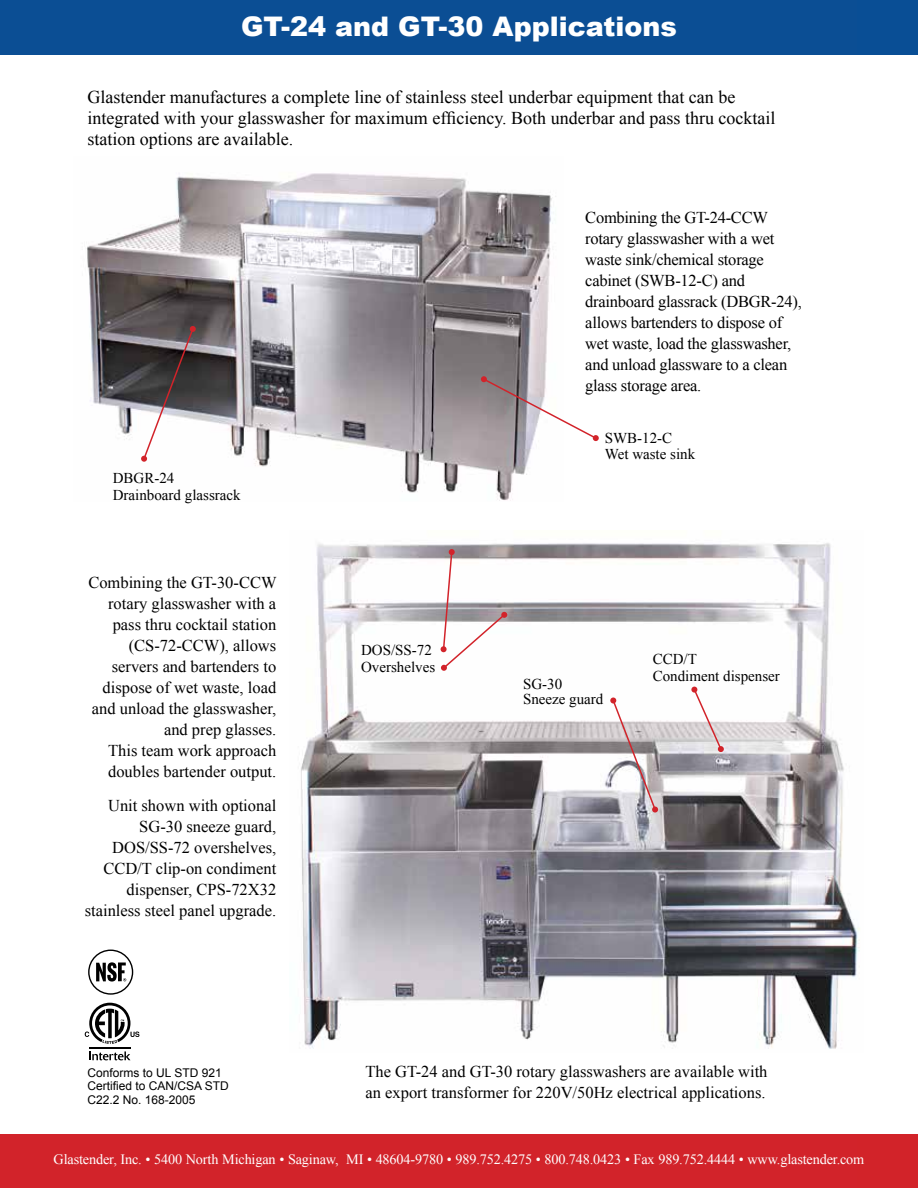
<style>
.page{position:relative;width:918px;height:1188px;background:#fff}
.page>*{position:absolute;margin:0;border:0;box-sizing:border-box;transform-origin:0 0}
.t1{font:900 27px "Arial";color:#fff}
.t2{font:18px/21px "Times New Roman";color:#000}
.t3{font:16.5px/21px "Times New Roman";color:#000}
.t4{font:15px/16.5px "Times New Roman";color:#000}
.t5{font:14.25px "Times New Roman";letter-spacing:-.01em;color:#fff}
.t6{font:12px/13.5px "Arial";color:#000}
</style>
<div class="page">
<div style="left:0;top:1135px;width:918px;height:53px;background:#d2232a"></div>
<div style="left:0;top:0;width:918px;height:55px;background:#0b4e94"></div>
<img style="left:301px;top:543px;width:559px;height:506px">
<img style="left:87px;top:173px;width:469px;height:328px">
<div style="left:88px;top:950px;width:45px;height:45px;border:1px solid #000;border-radius:50%"></div>
<svg style="left:96px;top:962px;width:30px;height:20px"></svg>
<svg style="left:89px;top:1051px;width:41px;height:9px"></svg>
<hr style="left:89px;top:1047px;width:41px;height:1px;background:#000">
<svg style="left:85px;top:1003px;width:54px;height:41px"></svg>
<svg style="left:481px;top:376px;width:118px;height:65px"></svg>
<svg style="left:141px;top:326px;width:55px;height:136px"></svg>
<svg style="left:441px;top:549px;width:66px;height:122px"></svg>
<svg style="left:610px;top:698px;width:48px;height:115px"></svg>
<svg style="left:691px;top:687px;width:33px;height:65px"></svg>
<h1 class="t1" style="left:241px;top:7px;width:437px">GT-24 and GT-30 Applications</h1>
<p class="t2" style="left:87px;top:86px;width:690px">Glastender manufactures a complete line of stainless steel underbar equipment that can be integrated with your glasswasher for maximum efficiency. Both underbar and pass thru cocktail station options are available.</p>
<p class="t3" style="left:585px;top:207px;width:218px">Combining the GT-24-CCW rotary glasswasher with a wet waste sink/chemical storage cabinet (SWB-12-C) and drainboard glassrack (DBGR-24), allows bartenders to dispose of wet waste, load the glasswasher, and unload glassware to a clean glass storage area.</p>
<p class="t4" style="left:113px;top:470px;width:129px">DBGR-24<br>Drainboard glassrack</p>
<p class="t3" style="left:88px;top:571px;width:190px;text-align:right">Combining the GT-30-CCW rotary glasswasher with a pass thru cocktail station (CS-72-CCW), allows servers and bartenders to dispose of wet waste, load and unload the glasswasher, and prep glasses.<br>This team work approach doubles bartender output.</p>
<p class="t3" style="left:85px;top:795px;width:193px;text-align:right">Unit shown with optional<br>SG-30 sneeze guard,<br>DOS/SS-72 overshelves,<br>CCD/T clip-on condiment dispenser, CPS-72X32 stainless steel panel upgrade.</p>
<p class="t6" style="left:87px;top:1066px;width:143px">Conforms to UL STD 921<br>Certified to CAN/CSA STD<br>C22.2 No. 168-2005</p>
<p class="t4" style="left:361px;top:642px;width:76px">DOS/SS-72<br>Overshelves</p>
<p class="t4" style="left:605px;top:429px;width:92px">SWB-12-C<br>Wet waste sink</p>
<p class="t4" style="left:523px;top:676px;width:82px;line-height:15px">SG-30<br>Sneeze guard</p>
<p class="t4" style="left:653px;top:651px;width:129px">CCD/T<br>Condiment dispenser</p>
<p class="t3" style="left:366px;top:1061px;width:404px">The GT-24 and GT-30 rotary glasswashers are available with an export transformer for 220V/50Hz electrical applications.</p>
<p class="t5" style="left:54px;top:1150px;width:812px">Glastender, Inc. • 5400 North Michigan • Saginaw, MI • 48604-9780 • 989.752.4275 • 800.748.0423 • Fax 989.752.4444 • www.glastender.com</p>
</div>
